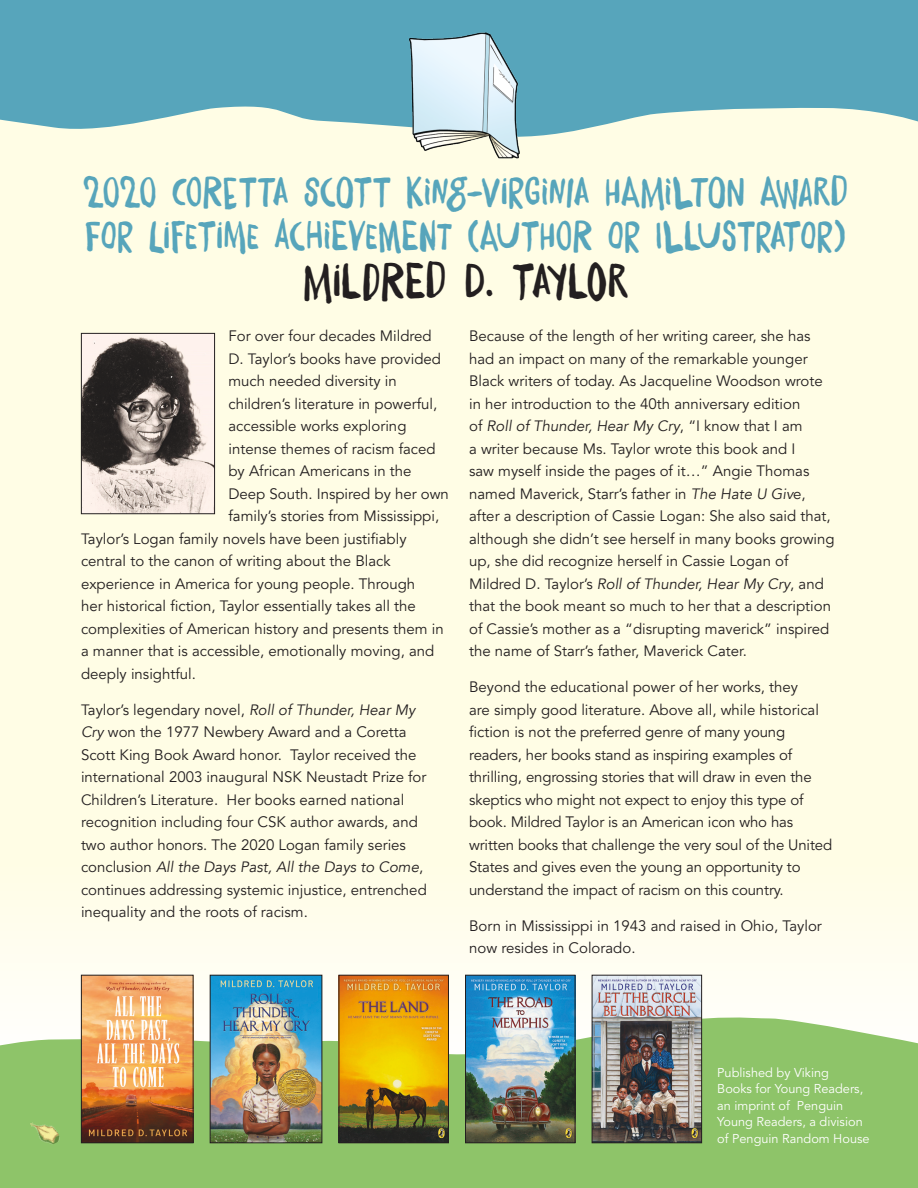
<style>
.page{position:relative;width:918px;height:1188px;background:#fff}
.page>*{position:absolute;margin:0;border:0;box-sizing:border-box;transform-origin:0 0}
.t1{font:45px "Daft Brush";color:#231f20}
.t2{font:37.5px/43.5px "Daft Brush";letter-spacing:.03em;color:#57a5bb}
.body{font:15px/22.5px "Avenir Book 2";color:#231f20}
.body-2{font:15px "Avenir";color:#231f20}
.body-3{font:12.75px/16.5px "Avenir Book 2";color:#fff}
.s1{font-family:"Avenir"}
.s2{font-family:"Avenir Book Oblique 2"}
</style>
<div class="page">
<div style="left:0;top:0;width:918px;height:1156px;background:#fffde5"></div>
<svg style="left:0;top:0;width:918px;height:136px;background:#6db0c0"></svg>
<svg style="left:0;top:1014px;width:918px;height:174px;background:#96c773"></svg>
<img style="left:407px;top:26px;width:131px;height:133px">
<img style="left:83px;top:335px;width:130px;height:177px">
<div style="left:81px;top:333px;width:134px;height:181px;border:1px solid #231f20"></div>
<img style="left:341px;top:977px;width:106px;height:164px">
<div style="left:339px;top:975px;width:110px;height:168px;border:1px solid #231f20"></div>
<img style="left:83px;top:977px;width:109px;height:164px">
<div style="left:81px;top:975px;width:113px;height:168px;border:1px solid #231f20"></div>
<img style="left:467px;top:977px;width:106px;height:164px">
<div style="left:465px;top:975px;width:110px;height:168px;border:1px solid #231f20"></div>
<img style="left:594px;top:977px;width:106px;height:164px">
<div style="left:592px;top:975px;width:110px;height:168px;border:1px solid #231f20"></div>
<img style="left:212px;top:977px;width:108px;height:164px">
<div style="left:210px;top:975px;width:112px;height:168px;border:1px solid #231f20"></div>
<img style="left:30px;top:1114px;width:32px;height:35px">
<p class="t2" style="left:84px;top:171px;width:765px">2020 Coretta Scott King-Virginia Hamilton Award for Lifetime Achievement (Author or Illustrator)</p>
<p class="t1" style="left:304px;top:251px;width:22px">MILDRED</p>
<p class="t1" style="left:465px;top:251px;width:68px">D. TAYLOR</p>
<p class="body" style="left:228px;top:325px;width:205px">For over four decades Mildred</p>
<p class="body-2" style="left:228px;top:350px;width:214px">D. Taylor’s books have provided</p>
<p class="body" style="left:228px;top:370px;width:170px">much needed diversity in</p>
<p class="body-2" style="left:228px;top:395px;width:210px">children’s literature in powerful,</p>
<p class="body" style="left:228px;top:415px;width:180px">accessible works exploring</p>
<p class="body" style="left:228px;top:438px;width:209px">intense themes of racism faced</p>
<p class="body" style="left:228px;top:460px;width:185px">by African Americans in the</p>
<p class="body" style="left:228px;top:483px;width:222px">Deep South. Inspired by her own</p>
<p class="body-2" style="left:228px;top:507px;width:212px">family’s stories from Mississippi,</p>
<p class="body-2" style="left:81px;top:530px;width:327px">Taylor’s Logan family novels have been justifiably</p>
<p class="body" style="left:81px;top:550px;width:311px">central to the canon of writing about the Black</p>
<p class="body" style="left:81px;top:573px;width:336px">experience in America for young people. Through</p>
<p class="body-2" style="left:81px;top:597px;width:336px">her historical fiction, Taylor essentially takes all the</p>
<p class="body" style="left:81px;top:618px;width:364px">complexities of American history and presents them in</p>
<p class="body" style="left:81px;top:640px;width:355px">a manner that is accessible, emotionally moving, and</p>
<p class="body" style="left:81px;top:663px;width:116px">deeply insightful.</p>
<p class="body" style="left:81px;top:699px;width:347px"><span class="s1">Taylor’s legendary novel,</span> <span class="s2">Roll of Thunder, Hear My Cry</span> won the 1977 Newbery Award and a Coretta Scott King Book Award honor. Taylor received the international 2003 inaugural NSK Neustadt Prize for <span class="s1">Children’s Literature. Her books earned national </span>recognition including four CSK author awards, and two author honors. The 2020 Logan family series conclusion <span class="s2">All the Days Past, All the Days to Come</span>, continues addressing systemic injustice, entrenched inequality and the roots of racism.</p>
<p class="body" style="left:469px;top:325px;width:367px">Because of the length of her writing career, she has had an impact on many of the remarkable younger Black writers of today. As Jacqueline Woodson wrote in her introduction to the 40th anniversary edition<br>of <span class="s2">Roll of Thunder, Hear My Cry</span>, “I know that I am<br>a writer because Ms. Taylor wrote this book and I<br>saw myself inside the pages of it…” Angie Thomas <span class="s1">named Maverick, Starr’s father in</span> <span class="s2">The Hate U Giv</span>e, after a description of Cassie Logan: She also said that, <span class="s1">although she didn’t see herself in many books growing </span>up, she did recognize herself in Cassie Logan of <span class="s1">Mildred D. Taylor’s</span> <span class="s2">Roll of Thunder, Hear My Cry</span>, and that the book meant so much to her that a description <span class="s1">of Cassie’s mother as a “disrupting maverick” inspired the name of Starr’s father, Maverick Cater.</span></p>
<p class="body" style="left:469px;top:676px;width:365px">Beyond the educational power of her works, they<br>are simply good literature. Above all, while historical <span class="s1">fiction is not the preferred genre of many young </span>readers, her books stand as inspiring examples of thrilling, engrossing stories that will draw in even the skeptics who might not expect to enjoy this type of book. Mildred Taylor is an American icon who has written books that challenge the very soul of the United States and gives even the young an opportunity to understand the impact of racism on this country.</p>
<p class="body" style="left:469px;top:915px;width:354px">Born in Mississippi in 1943 and raised in Ohio, Taylor now resides in Colorado.</p>
<p class="body-3" style="left:717px;top:1064px;width:154px">Published by Viking<br>Books for Young Readers, an imprint of Penguin<br>Young Readers, a division of Penguin Random House</p>
</div>
